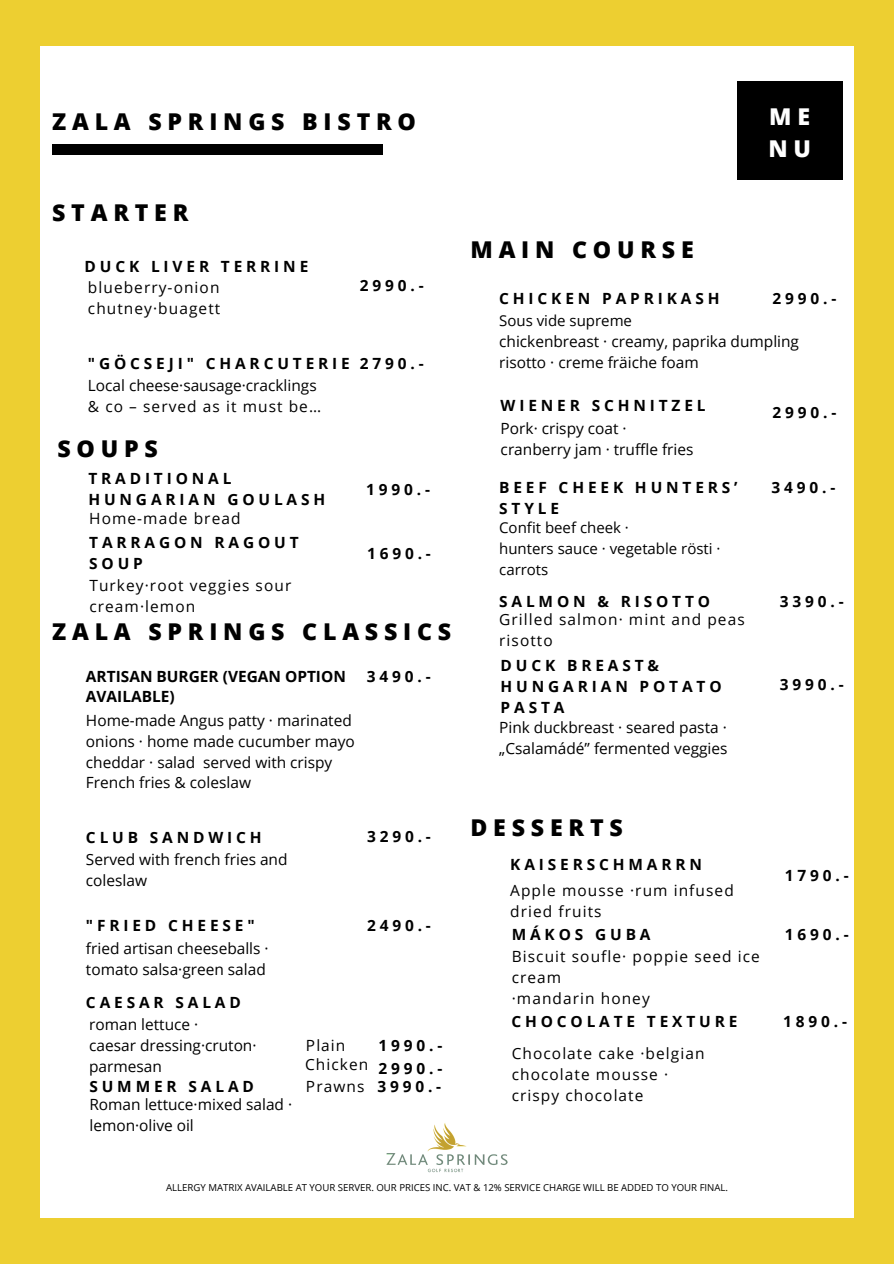
<style>
.page{position:relative;width:894px;height:1264px;background:#fff}
.page>*{position:absolute;margin:0;border:0;box-sizing:border-box;transform-origin:0 0}
.t1{font:800 23.1px "Open Sans";letter-spacing:.25em;color:#000}
.t2{font:800 23.1px/31.8px "Open Sans";color:#fff}
.t3{font:15.45px/20.9px "Open Sans";color:#000}
.t4{font:700 15.45px/20.9px "Open Sans";letter-spacing:.25em;color:#000}
.t5{font:15.45px/20.9px "Open Sans";letter-spacing:.07em;color:#000}
.t6{font:700 15.45px/20.9px "Open Sans";color:#000}
.t7{font:15px/20.9px "Open Sans";color:#000}
.t8{font:9.6px "Open Sans";color:#000}
.s1{font-weight:700}
</style>
<div class="page">
<div style="left:0;top:0;width:893px;height:1263px;background:#edcf31"></div>
<div style="left:40px;top:46px;width:813px;height:1171px;background:#fff"></div>
<div style="left:52px;top:144px;width:330px;height:10px;background:#000"></div>
<img style="left:386px;top:1123px;width:122px;height:50px">
<div style="left:736px;top:81px;width:106px;height:98px;background:#000"></div>
<h1 class="t1" style="left:52px;top:106px;width:365px">ZALA SPRINGS BISTRO</h1>
<h1 class="t2" style="left:768px;top:100px;width:44px">M E<br>N U</h1>
<h1 class="t1" style="left:52px;top:196px;width:138px">STARTER</h1>
<p class="t4" style="left:84px;top:255px;width:225px">DUCK LIVER TERRINE</p>
<p class="t5" style="left:88px;top:277px;width:134px">blueberry-onion chutney·buagett</p>
<p class="t4" style="left:359px;top:275px;width:65px">2990.-</p>
<p class="t4" style="left:88px;top:353px;width:263px">"GÖCSEJI" CHARCUTERIE</p>
<p class="t3" style="left:88px;top:375px;width:235px">Local cheese·sausage·cracklings &amp; co – served as it must be…</p>
<p class="t4" style="left:359px;top:353px;width:65px">2790.-</p>
<h1 class="t1" style="left:57px;top:432px;width:102px">SOUPS</h1>
<p class="t4" style="left:88px;top:468px;width:238px">TRADITIONAL<br>HUNGARIAN GOULASH</p>
<p class="t5" style="left:89px;top:508px;width:153px">Home-made bread</p>
<p class="t4" style="left:366px;top:479px;width:65px">1990.-</p>
<p class="t4" style="left:89px;top:531px;width:211px">TARRAGON RAGOUT<br>SOUP</p>
<p class="t4" style="left:367px;top:542px;width:65px">1690.-</p>
<p class="t5" style="left:89px;top:575px;width:203px">Turkey·root veggies sour cream·lemon</p>
<h1 class="t1" style="left:52px;top:615px;width:400px">ZALA SPRINGS CLASSICS</h1>
<p class="t6" style="left:86px;top:665px;width:261px">ARTISAN BURGER (VEGAN OPTION<br>AVAILABLE)</p>
<p class="t3" style="left:86px;top:709px;width:270px">Home-made Angus patty · marinated onions · home made cucumber mayo cheddar · salad served with crispy<br>French fries &amp; coleslaw</p>
<p class="t4" style="left:367px;top:665px;width:65px">3490.-</p>
<p class="t4" style="left:86px;top:826px;width:177px">CLUB SANDWICH</p>
<p class="t3" style="left:86px;top:849px;width:203px">Served with french fries and coleslaw</p>
<p class="t4" style="left:86px;top:914px;width:170px">"FRIED CHEESE"</p>
<p class="t3" style="left:86px;top:937px;width:184px">fried artisan cheeseballs · tomato salsa·green salad</p>
<p class="t4" style="left:367px;top:825px;width:65px">3290.-</p>
<p class="t4" style="left:367px;top:914px;width:65px">2490.-</p>
<p class="t4" style="left:86px;top:991px;width:156px">CAESAR SALAD</p>
<p class="t3" style="left:89px;top:1013px;width:169px">roman lettuce ·<br>caesar dressing·cruton· parmesan</p>
<p class="t4" style="left:89px;top:1075px;width:166px">SUMMER SALAD</p>
<p class="t3" style="left:89px;top:1093px;width:204px">Roman lettuce·mixed salad · lemon·olive oil</p>
<p class="t3" style="left:306px;top:1034px;width:41px">Plain</p>
<p class="t4" style="left:378px;top:1034px;width:65px">1990.-</p>
<p class="t5" style="left:305px;top:1053px;width:139px">Chicken <span class="s1">2990.-</span></p>
<p class="t3" style="left:306px;top:1075px;width:137px">Prawns <span class="s1">3990.-</span></p>
<h1 class="t1" style="left:470px;top:233px;width:225px">MAIN COURSE</h1>
<p class="t4" style="left:499px;top:288px;width:222px">CHICKEN PAPRIKASH</p>
<p class="t7" style="left:499px;top:310px;width:134px">Sous vide supreme</p>
<p class="t3" style="left:499px;top:331px;width:301px">chickenbreast · creamy, paprika dumpling risotto · creme fräiche foam</p>
<p class="t4" style="left:772px;top:288px;width:65px">2990.-</p>
<p class="t4" style="left:500px;top:395px;width:206px">WIENER SCHNITZEL</p>
<p class="t3" style="left:500px;top:417px;width:194px">Pork· crispy coat · cranberry jam · truffle fries</p>
<p class="t4" style="left:499px;top:476px;width:240px">BEEF CHEEK HUNTERS’<br>STYLE</p>
<p class="t7" style="left:499px;top:516px;width:223px">Confit beef cheek ·<br>hunters sauce · vegetable rösti · carrots</p>
<p class="t4" style="left:499px;top:591px;width:212px">SALMON &amp; RISOTTO</p>
<p class="t5" style="left:499px;top:608px;width:247px">Grilled salmon· mint and peas risotto</p>
<p class="t4" style="left:500px;top:655px;width:222px">DUCK BREAST&amp;<br>HUNGARIAN POTATO<br>PASTA</p>
<p class="t3" style="left:499px;top:716px;width:230px">Pink duckbreast · seared pasta · „Csalamádé” fermented veggies</p>
<p class="t4" style="left:772px;top:402px;width:65px">2990.-</p>
<p class="t4" style="left:771px;top:476px;width:65px">3490.-</p>
<p class="t4" style="left:779px;top:591px;width:65px">3390.-</p>
<p class="t4" style="left:779px;top:674px;width:65px">3990.-</p>
<h1 class="t1" style="left:470px;top:811px;width:154px">DESSERTS</h1>
<p class="t4" style="left:510px;top:854px;width:193px">KAISERSCHMARRN</p>
<p class="t5" style="left:510px;top:879px;width:225px">Apple mousse ·rum infused dried fruits</p>
<p class="t4" style="left:511px;top:923px;width:140px">MÁKOS GUBA</p>
<p class="t5" style="left:511px;top:945px;width:250px">Biscuit soufle· poppie seed ice cream<br>·mandarin honey</p>
<p class="t4" style="left:511px;top:1010px;width:227px">CHOCOLATE TEXTURE</p>
<p class="t5" style="left:511px;top:1042px;width:194px">Chocolate cake ·belgian chocolate mousse · crispy chocolate</p>
<p class="t4" style="left:784px;top:864px;width:65px">1790.-</p>
<p class="t4" style="left:784px;top:923px;width:65px">1690.-</p>
<p class="t4" style="left:783px;top:1010px;width:65px">1890.-</p>
<p class="t8" style="left:166px;top:1180px;width:563px">ALLERGY MATRIX AVAILABLE AT YOUR SERVER. OUR PRICES INC. VAT &amp; 12% SERVICE CHARGE WILL BE ADDED TO YOUR FINAL.</p>
</div>
